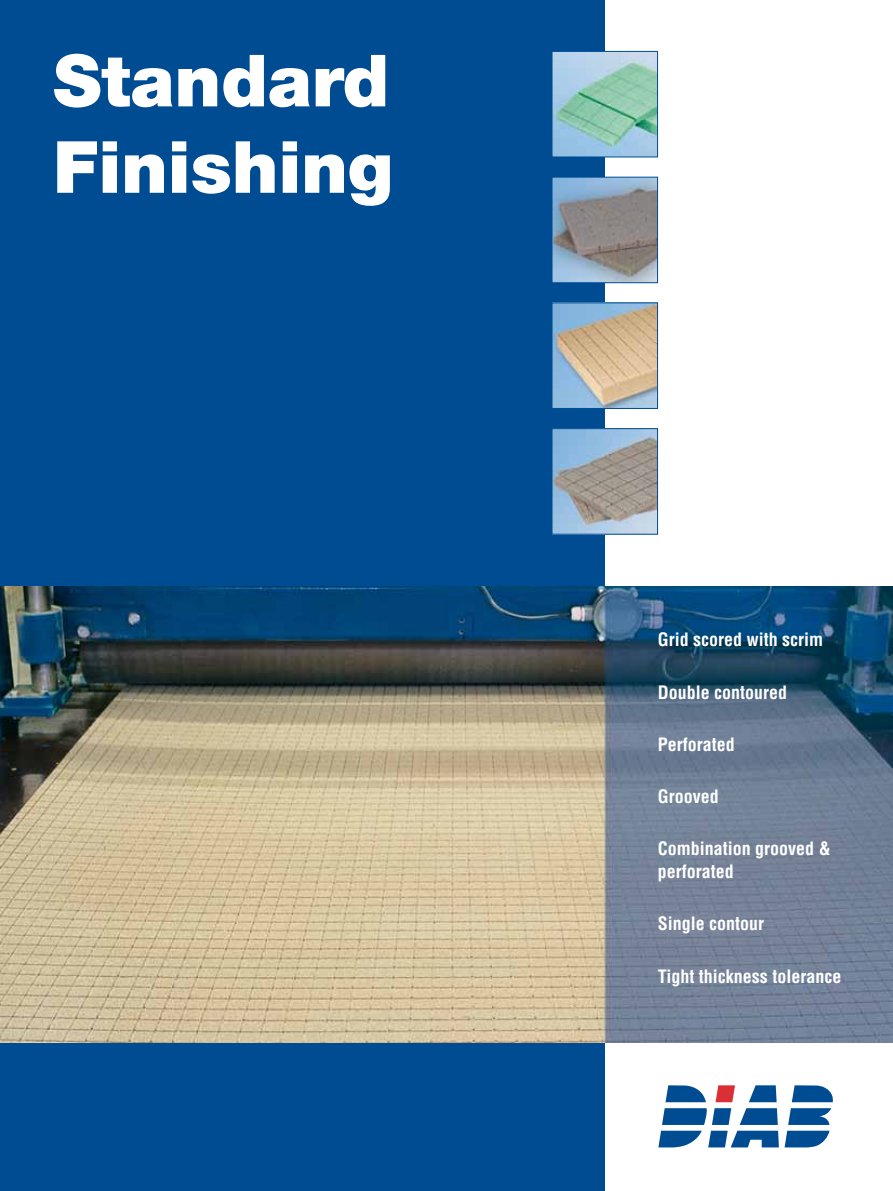
<style>
.page{position:relative;width:893px;height:1191px;background:#fff}
.page>*{position:absolute;margin:0;border:0;box-sizing:border-box;transform-origin:0 0}
.t1{font:90px "Logo Special";color:#db2f36}
.t2{font:900 72px/86.4px "Helvetica Neue";color:#fff}
.t3{font:700 condensed 18px/22.5px "Helvetica";color:#fff}
.s1{color:#004c93}
</style>
<div class="page">
<div style="left:0;top:0;width:605px;height:1191px;background:#004c93"></div>
<img style="left:554px;top:179px;width:102px;height:102px">
<div style="left:552px;top:177px;width:106px;height:106px;border:1px solid #004c93"></div>
<img style="left:554px;top:304px;width:102px;height:103px">
<div style="left:552px;top:302px;width:106px;height:107px;border:1px solid #004c93"></div>
<img style="left:554px;top:53px;width:102px;height:102px">
<div style="left:552px;top:51px;width:106px;height:106px;border:1px solid #004c93"></div>
<img style="left:554px;top:430px;width:102px;height:102px">
<div style="left:552px;top:428px;width:106px;height:106px;border:1px solid #004c93"></div>
<img style="left:0;top:586px;width:893px;height:456px">
<h2 class="t2" style="left:53px;top:37px;width:342px">Standard<br>Finishing</h2>
<p class="t3" style="left:658px;top:628px;width:167px">Grid scored with scrim</p>
<p class="t3" style="left:658px;top:680px;width:131px">Double contoured</p>
<p class="t3" style="left:658px;top:733px;width:79px">Perforated</p>
<p class="t3" style="left:658px;top:785px;width:62px">Grooved</p>
<p class="t3" style="left:658px;top:837px;width:175px">Combination grooved &amp; perforated</p>
<p class="t3" style="left:658px;top:912px;width:108px">Single contour</p>
<p class="t3" style="left:658px;top:964px;width:185px">Tight thickness tolerance</p>
<h1 class="t1" style="left:658px;top:1051px;width:177px">Z<span class="s1">E</span></h1>
</div>
